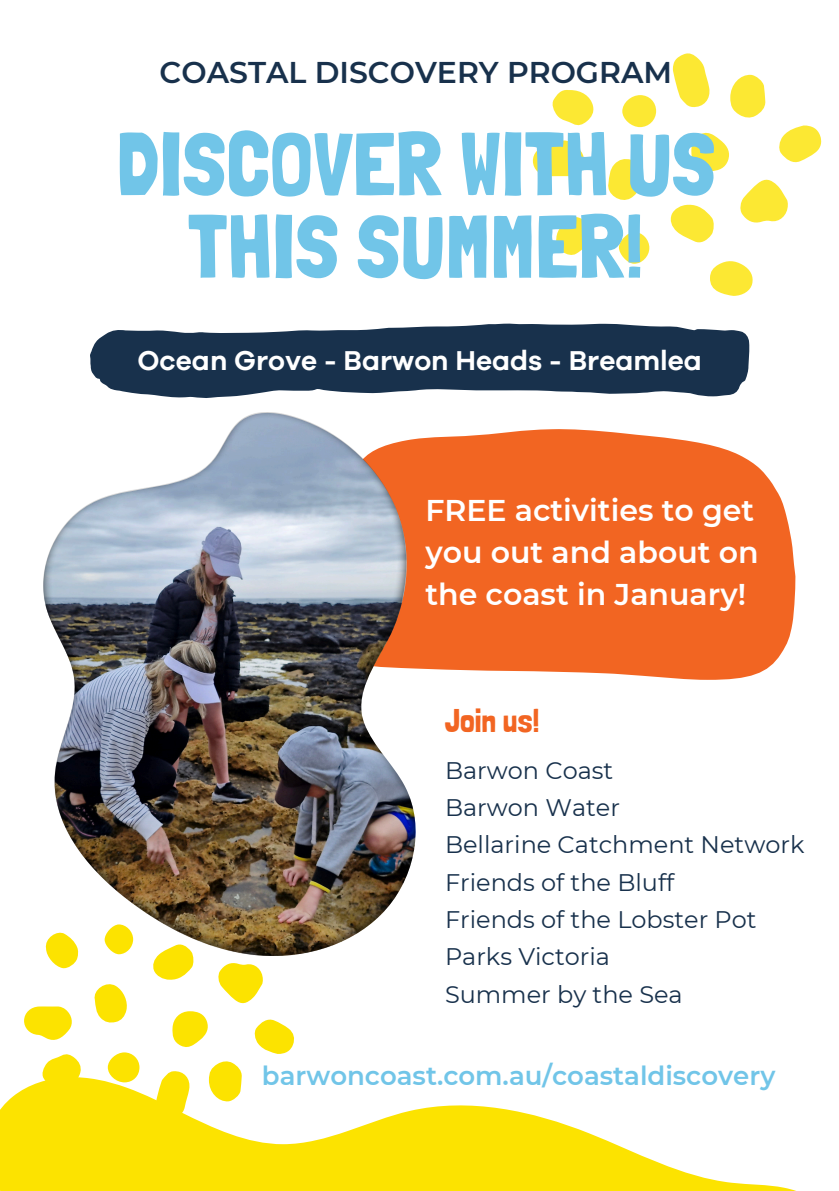
<style>
.page{position:relative;width:839px;height:1191px;background:#fff}
.page>*{position:absolute;margin:0;border:0;box-sizing:border-box;transform-origin:0 0}
.t1{font:89.4px/82.4px "Londrina Solid";color:#71c5e8;text-align:center}
.t2{font:32.8px "Londrina Solid";color:#f26522}
.t3{font:600 30px/42px "Montserrat";color:#fff}
.t4{font:600 30px "Montserrat";color:#18314c}
.t5{font:600 28.2px "Galano Grotesque";color:#fff}
.t6{font:600 26px "Montserrat";color:#71c5e8}
.t7{font:24px "Montserrat";color:#18314c}
</style>
<div class="page">
<svg style="left:740px;top:179px;width:47px;height:44px"></svg>
<svg style="left:672px;top:53px;width:38px;height:55px"></svg>
<svg style="left:533px;top:140px;width:51px;height:36px"></svg>
<svg style="left:670px;top:204px;width:44px;height:39px"></svg>
<svg style="left:730px;top:74px;width:35px;height:44px"></svg>
<svg style="left:710px;top:261px;width:43px;height:35px"></svg>
<svg style="left:779px;top:125px;width:43px;height:38px"></svg>
<svg style="left:691px;top:132px;width:38px;height:39px"></svg>
<svg style="left:608px;top:159px;width:35px;height:41px"></svg>
<svg style="left:552px;top:90px;width:42px;height:36px"></svg>
<svg style="left:556px;top:217px;width:35px;height:38px"></svg>
<div style="left:622px;top:95px;width:34px;height:32px;background:#fce833;border-radius:50%"></div>
<svg style="left:618px;top:232px;width:31px;height:32px"></svg>
<svg style="left:218px;top:963px;width:45px;height:41px"></svg>
<svg style="left:164px;top:1071px;width:23px;height:6px"></svg>
<svg style="left:24px;top:1006px;width:48px;height:34px"></svg>
<svg style="left:153px;top:956px;width:41px;height:24px"></svg>
<svg style="left:209px;top:1061px;width:33px;height:16px"></svg>
<svg style="left:254px;top:1019px;width:40px;height:35px"></svg>
<svg style="left:172px;top:1011px;width:36px;height:36px"></svg>
<svg style="left:94px;top:984px;width:33px;height:39px"></svg>
<svg style="left:42px;top:1054px;width:39px;height:23px"></svg>
<svg style="left:48px;top:956px;width:30px;height:13px"></svg>
<div style="left:108px;top:1052px;width:31px;height:30px;background:#fce300;border-radius:50%"></div>
<svg style="left:90px;top:323px;width:659px;height:75px;background:#3c5168"></svg>
<svg style="left:0;top:1077px;width:796px;height:114px;fill:#fce300"></svg>
<svg style="left:416px;top:429px;width:380px;height:250px;background:#f37235"></svg>
<img style="left:43px;top:413px;width:373px;height:543px">
<p class="t4" style="left:160px;top:54px;width:514px">COASTAL DISCOVERY PROGRAM</p>
<p class="t1" style="left:116px;top:123px;width:600px">DISCOVER WITH US<br>THIS SUMMER!</p>
<p class="t5" style="left:137px;top:342px;width:566px">Ocean Grove - Barwon Heads - Breamlea</p>
<h1 class="t3" style="left:425px;top:490px;width:335px">FREE activities to get you out and about on the coast in January!</h1>
<p class="t2" style="left:445px;top:701px;width:96px">Join us!</p>
<h5 class="t7" style="left:445px;top:755px;width:170px">Barwon Coast</h5>
<p class="t7" style="left:445px;top:793px;width:176px">Barwon Water</p>
<p class="t7" style="left:445px;top:830px;width:361px">Bellarine Catchment Network</p>
<p class="t7" style="left:445px;top:867px;width:231px">Friends of the Bluff</p>
<h3 class="t7" style="left:445px;top:905px;width:313px">Friends of the Lobster Pot</h3>
<h4 class="t7" style="left:445px;top:942px;width:166px">Parks Victoria</h4>
<p class="t7" style="left:445px;top:980px;width:239px">Summer by the Sea</p>
<p class="t6" style="left:262px;top:1060px;width:515px">barwoncoast.com.au/coastaldiscovery</p>
</div>
